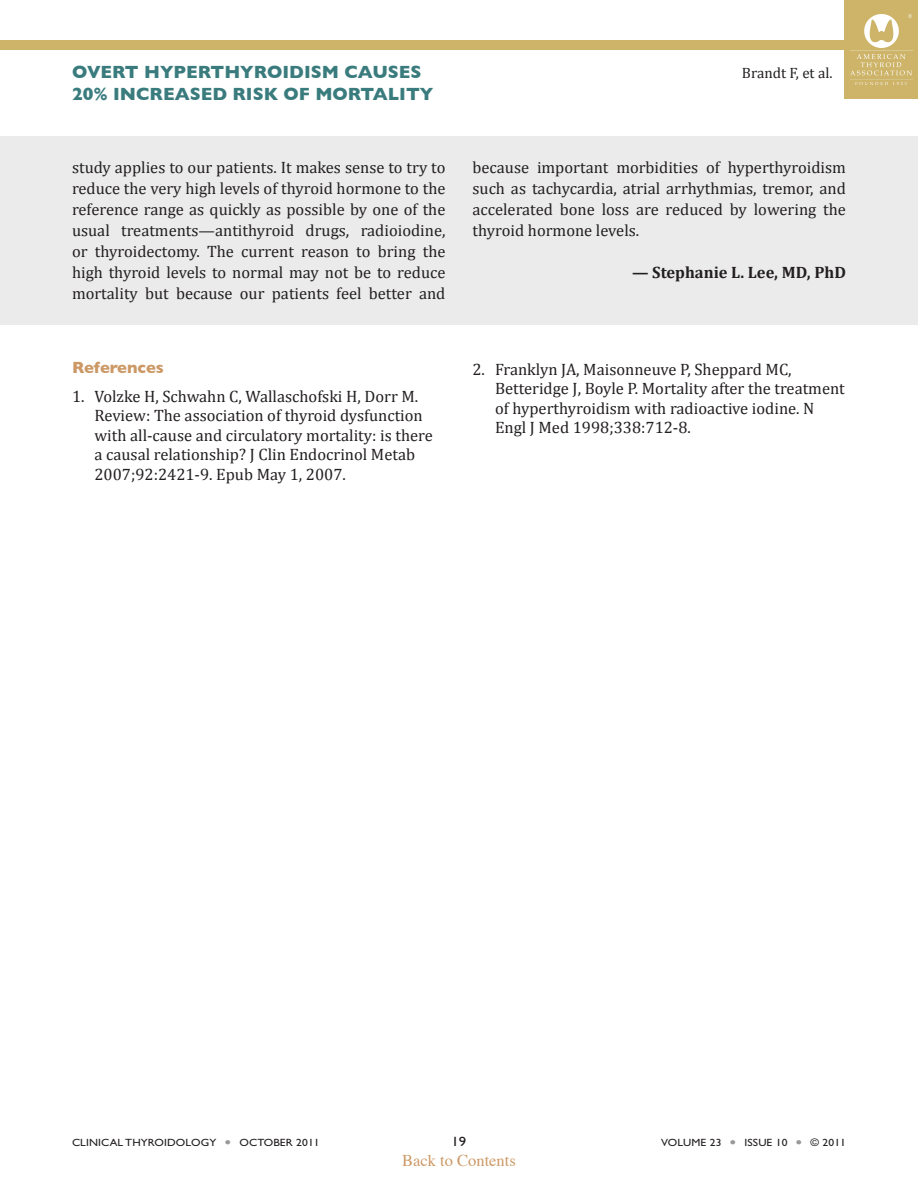
<style>
.page{position:relative;width:918px;height:1188px;background:#fff}
.page>*{position:absolute;margin:0;border:0;box-sizing:border-box;transform-origin:0 0}
.Topic_Header_page_2{font:700 18px "Gill Sans";color:#3a7b7d}
.body_summary{font:16.5px/21px "Cambria";color:#231f20;text-align:justify}
.commentary_bullet{font:16.5px/19.5px "Cambria";color:#231f20}
.commentary_name{font:700 16.5px "Cambria";color:#231f20}
.t1{font:16.5px "Times";color:#c96}
.commentary_reference{font:700 16.5px "Gill Sans";color:#c96}
.Topic_Header_page_2-2{font:15px "Cambria";color:#231f20}
.t2{font:13.5px "Gill Sans Std";color:#231f20;scale:1.1 1}
.t3{font:10.5px "Gill Sans Std";letter-spacing:.01em;color:#231f20;scale:1.1 1}
.s1{color:#999}
</style>
<div class="page">
<div style="left:0;top:137px;width:918px;height:188px;background:#ebebeb"></div>
<div style="left:0;top:40px;width:918px;height:10px;background:#cdb469"></div>
<div style="left:845px;top:0;width:73px;height:99px;background:#cdb469"></div>
<img style="left:851px;top:14px;width:61px;height:71px">
<p class="Topic_Header_page_2" style="left:72px;top:62px;width:351px">OVERT HYPERTHYROIDISM CAUSES</p>
<p class="Topic_Header_page_2-2" style="left:742px;top:64px;width:92px">Brandt F, et al.</p>
<p class="Topic_Header_page_2" style="left:72px;top:83px;width:363px">20% INCREASED RISK OF MORTALITY</p>
<p class="body_summary" style="left:72px;top:157px;width:375px">study applies to our patients. It makes sense to try to reduce the very high levels of thyroid hormone to the reference range as quickly as possible by one of the usual treatments—antithyroid drugs, radioiodine, or thyroidectomy. The current reason to bring the high thyroid levels to normal may not be to reduce mortality but because our patients feel better and</p>
<p class="body_summary" style="left:472px;top:157px;width:375px">because important morbidities of hyperthyroidism such as tachycardia, atrial arrhythmias, tremor, and accelerated bone loss are reduced by lowering the thyroid hormone levels.</p>
<p class="commentary_name" style="left:632px;top:263px;width:215px">— Stephanie L. Lee, MD, PhD</p>
<p class="commentary_reference" style="left:72px;top:358px;width:93px">References</p>
<p class="commentary_bullet" style="left:94px;top:386px;width:340px;text-indent:-22px">1. Volzke H, Schwahn C, Wallaschofski H, Dorr M.<br>Review: The association of thyroid dysfunction with all-cause and circulatory mortality: is there a causal relationship? J Clin Endocrinol Metab 2007;92:2421-9. Epub May 1, 2007.</p>
<p class="commentary_bullet" style="left:495px;top:359px;width:351px;text-indent:-22px">2. Franklyn JA, Maisonneuve P, Sheppard MC, Betteridge J, Boyle P. Mortality after the treatment of hyperthyroidism with radioactive iodine. N Engl J Med 1998;338:712-8.</p>
<p class="t3" style="left:72px;top:1137px;width:227px">CLINICAL THYROIDOLOGY <span class="s1">●</span> OCTOBER 2011</p>
<p class="t2" style="left:451px;top:1134px;width:15px">19</p>
<p class="t3" style="left:661px;top:1137px;width:170px">VOLUME 23 <span class="s1">●</span> ISSUE 10 <span class="s1">●</span> © 2011</p>
<p class="t1" style="left:402px;top:1145px;width:115px">Back to Contents</p>
</div>
